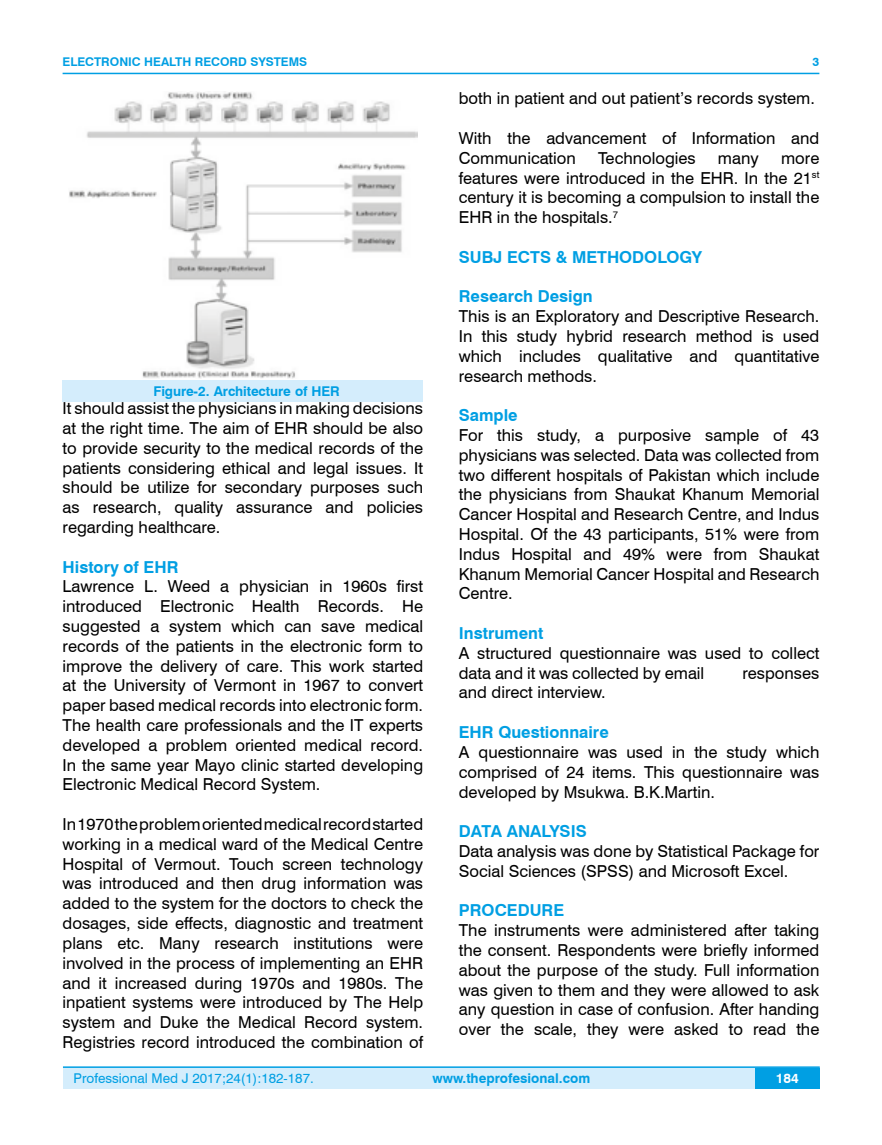
<style>
.page{position:relative;width:882px;height:1145px;background:#fff}
.page>*{position:absolute;margin:0;border:0;box-sizing:border-box;transform-origin:0 0}
.t1{font:16.5px/19.8px "Swiss 721 BT";color:#000;text-align:justify}
.t2{font:700 16.5px "Swiss 721 BT";color:#009fe3}
.t3{font:700 13.5px "Swiss 721 BT";letter-spacing:-.01em;color:#009fe3}
.t4{font:13.5px "Swiss 721 BT";color:#009fe3}
.t5{font:700 13.5px "Swiss 721 BT";color:#fff}
.t6{font:700 12px "Swiss 721 BT";color:#009fe3}
</style>
<div class="page">
<div style="left:63px;top:1067px;width:756px;height:21px;background:#d4edfc"></div>
<hr style="left:63px;top:1066px;width:756px;height:2px;background:#009fe3">
<div style="left:754px;top:1068px;width:65px;height:20px;background:#009fe3"></div>
<hr style="left:63px;top:73px;width:756px;height:1px;background:#009fe3">
<img style="left:69px;top:92px;width:348px;height:286px">
<div style="left:63px;top:380px;width:360px;height:21px;background:#d4edfc"></div>
<p class="t6" style="left:63px;top:53px;width:246px">ELECTRONIC HEALTH RECORD SYSTEMS</p>
<p class="t3" style="left:153px;top:382px;width:188px">Figure-2. Architecture of HER</p>
<p class="t1" style="left:63px;top:398px;width:362px">It should assist the physicians in making decisions at the right time. The aim of EHR should be also to provide security to the medical records of the patients considering ethical and legal issues. It should be utilize for secondary purposes such as research, quality assurance and policies regarding healthcare.</p>
<p class="t2" style="left:63px;top:555px;width:117px">History of EHR</p>
<p class="t1" style="left:63px;top:576px;width:362px">Lawrence L. Weed a physician in 1960s first introduced Electronic Health Records. He suggested a system which can save medical records of the patients in the electronic form to improve the delivery of care. This work started at the University of Vermont in 1967 to convert paper based medical records into electronic form.<br>The health care professionals and the IT experts developed a problem oriented medical record.<br>In the same year Mayo clinic started developing Electronic Medical Record System.</p>
<p class="t1" style="left:63px;top:813px;width:362px">In 1970 the problem oriented medical record started working in a medical ward of the Medical Centre Hospital of Vermout. Touch screen technology was introduced and then drug information was added to the system for the doctors to check the dosages, side effects, diagnostic and treatment plans etc. Many research institutions were involved in the process of implementing an EHR and it increased during 1970s and 1980s. The inpatient systems were introduced by The Help system and Duke the Medical Record system.<br>Registries record introduced the combination of</p>
<p class="t6" style="left:812px;top:53px;width:8px">3</p>
<p class="t1" style="left:458px;top:88px;width:357px">both in patient and out patient’s records system.</p>
<p class="t1" style="left:458px;top:127px;width:362px">With the advancement of Information and<br>Communication</p>
<p class="t1" style="left:598px;top:147px;width:99px">Technologies</p>
<p class="t1" style="left:717px;top:147px;width:42px">many</p>
<p class="t1" style="left:458px;top:147px;width:362px;text-indent:322px">more features were introduced in the EHR. In the 21<sup>st </sup>century it is becoming a compulsion to install the EHR in the hospitals.<sup>7</sup></p>
<p class="t2" style="left:458px;top:245px;width:245px">SUBJ ECTS &amp; METHODOLOGY</p>
<p class="t2" style="left:458px;top:285px;width:135px">Research Design</p>
<p class="t1" style="left:458px;top:306px;width:362px">This is an Exploratory and Descriptive Research.<br>In this study hybrid research method is used which includes qualitative and quantitative research methods.</p>
<p class="t2" style="left:458px;top:404px;width:60px">Sample</p>
<p class="t1" style="left:458px;top:424px;width:362px">For this study, a purposive sample of 43 physicians was selected. Data was collected from two different hospitals of Pakistan which include the physicians from Shaukat Khanum Memorial Cancer Hospital and Research Centre, and Indus Hospital. Of the 43 participants, 51% were from Indus Hospital and 49% were from Shaukat Khanum Memorial Cancer Hospital and Research Centre.</p>
<p class="t2" style="left:458px;top:622px;width:86px">Instrument</p>
<p class="t1" style="left:458px;top:642px;width:362px">A structured questionnaire was used to collect data and it was collected by email</p>
<p class="t1" style="left:742px;top:662px;width:78px">responses</p>
<p class="t1" style="left:458px;top:682px;width:148px">and direct interview.</p>
<p class="t2" style="left:458px;top:721px;width:151px">EHR Questionnaire</p>
<p class="t1" style="left:458px;top:741px;width:362px">A questionnaire was used in the study which comprised of 24 items. This questionnaire was developed by Msukwa. B.K.Martin.</p>
<p class="t2" style="left:458px;top:820px;width:129px">DATA ANALYSIS</p>
<p class="t1" style="left:458px;top:840px;width:362px">Data analysis was done by Statistical Package for<br>Social Sciences (SPSS) and Microsoft Excel.</p>
<p class="t2" style="left:458px;top:899px;width:107px">PROCEDURE</p>
<p class="t1" style="left:458px;top:919px;width:362px">The instruments were administered after taking the consent. Respondents were briefly informed about the purpose of the study. Full information was given to them and they were allowed to ask any question in case of confusion. After handing over the scale, they were asked to read the</p>
<p class="t4" style="left:74px;top:1069px;width:241px">Professional Med J 2017;24(1):182-187.</p>
<p class="t3" style="left:432px;top:1069px;width:159px">www.theprofesional.com</p>
<p class="t5" style="left:775px;top:1069px;width:24px">184</p>
</div>
